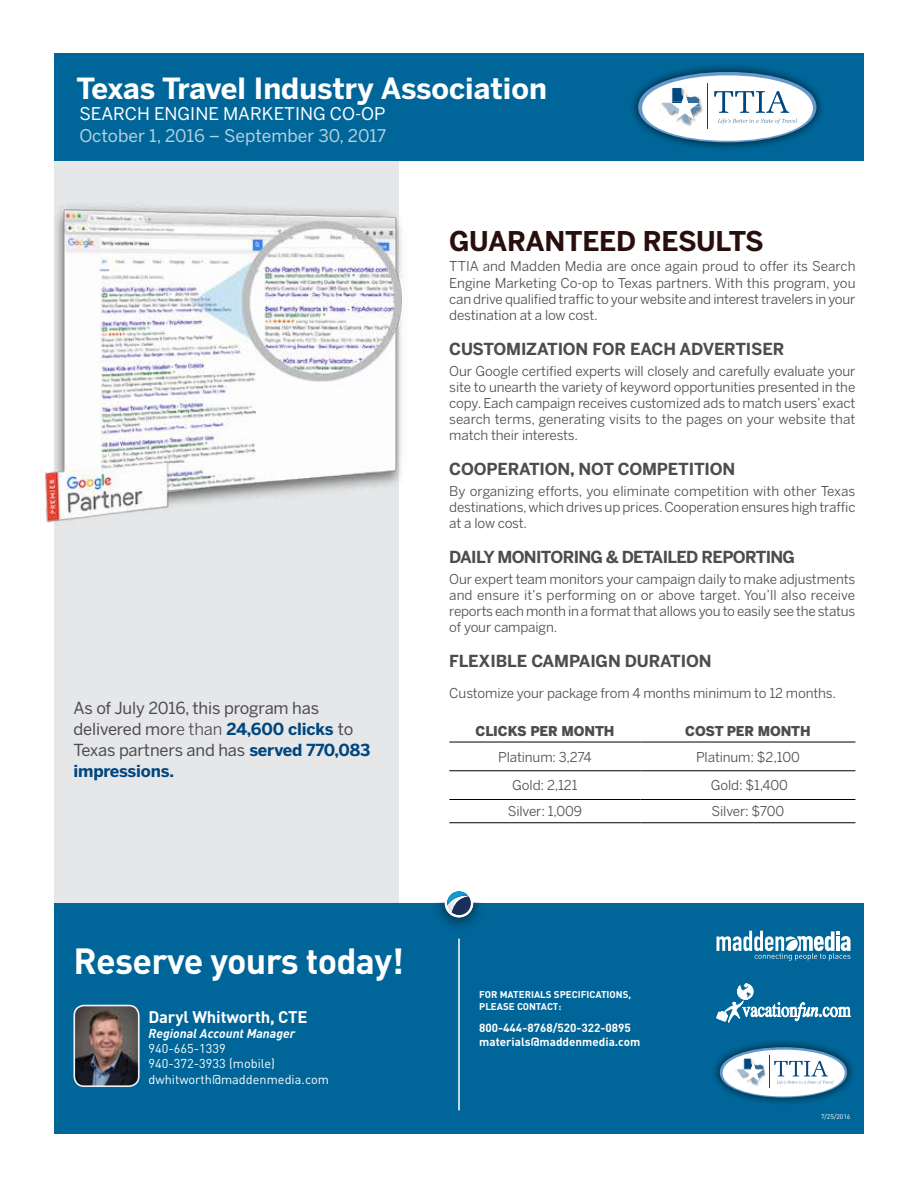
<style>
.page{position:relative;width:918px;height:1188px;background:#fff}
.page>*{position:absolute;margin:0;border:0;box-sizing:border-box;transform-origin:0 0}
.t1{font:700 36px "DIN";letter-spacing:-.02em;color:#fff}
.t2{font:700 28.95px "Benton Sans";color:#fff}
.t3{font:700 27px "Benton Sans";letter-spacing:-.01em;color:#280f0d}
.t4{font:17.4px "Benton Sans";color:#b3d1e0}
.t5{font:17.4px "Benton Sans";color:#fff}
.t6{font:700 16.65px "DIN";letter-spacing:-.01em;color:#fff}
.t7{font:16.5px/21px "Benton Sans";letter-spacing:-.01em;color:#4d4d4f}
.t8{font:700 16.5px "Benton Sans";letter-spacing:-.01em;color:#4d4d4f}
.t9{font:700 16.5px "Benton Sans";letter-spacing:-.04em;color:#4d4d4f}
.t10{font:13.5px/16.2px "Benton Sans";letter-spacing:-.01em;color:#4d4d4f;text-align:justify}
.t11{font:900 13.5px "Benton Sans";letter-spacing:-.01em;color:#4d4d4f}
.t12{font:12.75px/15.5px "DIN";color:#fff}
.t13{font:italic 700 12.75px "DIN";color:#fff}
.t14{font:700 11.7px/13.5px "DIN";color:#fff}
.t15{font:700 9.75px/11.7px "DIN";color:#fff}
.t16{font:6.75px "DIN";color:#fff}
.s1{font-style:inherit}
.s2{font-weight:700;color:#00467f}
</style>
<div class="page">
<div style="left:54px;top:140px;width:345px;height:844px;background:#e6e7e8"></div>
<div style="left:54px;top:903px;width:810px;height:231px;background:#069"></div>
<div style="left:431px;top:903px;width:57px;height:31px;background:#000;opacity:.44"></div>
<svg style="left:445px;top:891px;width:28px;height:26px"></svg>
<div style="left:54px;top:53px;width:810px;height:108px;background:#069"></div>
<hr style="left:449px;top:742px;width:192px;height:1px;background:#000">
<hr style="left:641px;top:742px;width:214px;height:1px;background:#000">
<hr style="left:449px;top:771px;width:192px;height:1px;background:#000">
<hr style="left:641px;top:771px;width:214px;height:1px;background:#000">
<hr style="left:449px;top:799px;width:192px;height:1px;background:#000">
<hr style="left:641px;top:799px;width:214px;height:1px;background:#000">
<hr style="left:449px;top:822px;width:192px;height:1px;background:#000">
<hr style="left:641px;top:822px;width:214px;height:1px;background:#000">
<img style="left:44px;top:205px;width:359px;height:318px">
<svg style="left:717px;top:931px;width:133px;height:30px"></svg>
<svg style="left:717px;top:983px;width:133px;height:40px"></svg>
<div style="left:711px;top:1038px;width:145px;height:69px;background:#000;opacity:.75"></div>
<svg style="left:720px;top:1047px;width:127px;height:51px"></svg>
<div style="left:723px;top:1050px;width:122px;height:46px;background:#fff;border-radius:50%"></div>
<svg style="left:774px;top:1061px;width:59px;height:24px"></svg>
<hr style="left:769px;top:1056px;width:1px;height:32px;background:#00467f">
<svg style="left:735px;top:1057px;width:31px;height:29px"></svg>
<div style="left:629px;top:62px;width:197px;height:90px;background:#000;opacity:.75"></div>
<svg style="left:638px;top:72px;width:178px;height:70px"></svg>
<div style="left:642px;top:75px;width:171px;height:66px;background:#fff;border-radius:50%"></div>
<svg style="left:718px;top:119px;width:79px;height:5px"></svg>
<svg style="left:714px;top:91px;width:75px;height:22px"></svg>
<hr style="left:708px;top:84px;width:1px;height:45px;background:#00467f">
<img style="left:684px;top:124px;width:8px;height:2px">
<svg style="left:662px;top:88px;width:41px;height:36px"></svg>
<hr style="left:458px;top:939px;width:2px;height:171px;background:#fff">
<img style="left:74px;top:1006px;width:63px;height:80px">
<div style="left:73px;top:1005px;width:67px;height:82px;border:2px solid #f0f0f1;border-radius:10px"></div>
<h2 class="t2" style="left:76px;top:71px;width:472px">Texas Travel Industry Association</h2>
<p class="t5" style="left:79px;top:104px;width:308px">SEARCH ENGINE MARKETING CO-OP</p>
<p class="t4" style="left:79px;top:126px;width:308px">October 1, 2016 – September 30, 2017</p>
<p class="t7" style="left:73px;top:697px;width:298px">As of July 2016, this program has delivered mor<span class="s1">e than</span> <span class="s2">24,600 clicks</span> to<br>Texas partners and has <span class="s2">served 770,083 impressions.</span></p>
<h3 class="t3" style="left:449px;top:225px;width:316px">GUARANTEED RESULTS</h3>
<p class="t10" style="left:449px;top:258px;width:408px">TTIA and Madden Media are once again proud to offer its Search Engine Marketing Co-op to Texas partners. With this program, you can drive qualified traffic to your website and interest travelers in your destination at a low cost.</p>
<p class="t8" style="left:449px;top:339px;width:337px">CUSTOMIZATION FOR EACH ADVERTISER</p>
<p class="t10" style="left:449px;top:362px;width:408px">Our Google certified experts will closely and carefully evaluate your site to unearth the variety of keyword opportunities presented in the copy. Each campaign receives customized ads to match users’ exact search terms, generating visits to the pages on your website that match their interests.</p>
<p class="t8" style="left:449px;top:459px;width:288px">COOPERATION, NOT COMPETITION</p>
<p class="t10" style="left:449px;top:483px;width:408px">By organizing efforts, you eliminate competition with other Texas destinations, which drives up prices. Cooperation ensures high traffic at a low cost.</p>
<p class="t9" style="left:449px;top:547px;width:347px">DAILY MONITORING &amp; DETAILED REPORTING</p>
<p class="t10" style="left:449px;top:571px;width:408px">Our expert team monitors your campaign daily to make adjustments and ensure it’s performing on or above target. You’ll also receive reports each month in a format that allows you to easily see the status of your campaign.</p>
<p class="t8" style="left:449px;top:651px;width:264px">FLEXIBLE CAMPAIGN DURATION</p>
<p class="t10" style="left:449px;top:685px;width:388px">Customize your package from 4 months minimum to 12 months.</p>
<p class="t11" style="left:476px;top:723px;width:140px">CLICKS PER MONTH</p>
<p class="t11" style="left:685px;top:723px;width:127px">COST PER MONTH</p>
<p class="t10" style="left:498px;top:749px;width:95px">Platinum: 3,274</p>
<p class="t10" style="left:696px;top:749px;width:105px">Platinum: $2,100</p>
<p class="t10" style="left:512px;top:777px;width:67px">Gold: 2,121</p>
<p class="t10" style="left:711px;top:777px;width:79px">Gold: $1,400</p>
<p class="t10" style="left:508px;top:803px;width:76px">Silver: 1,009</p>
<p class="t10" style="left:712px;top:803px;width:74px">Silver: $700</p>
<h1 class="t1" style="left:73px;top:937px;width:332px">Reserve yours today!</h1>
<p class="t6" style="left:148px;top:1005px;width:161px">Daryl Whitworth, CTE</p>
<p class="t13" style="left:149px;top:1025px;width:148px">Regional Account Manager</p>
<p class="t12" style="left:149px;top:1041px;width:182px">940-665-1339<br>940-372-3933 (mobile) dwhitworth@maddenmedia.com</p>
<p class="t15" style="left:479px;top:988px;width:154px">FOR MATERIALS SPECIFICATIONS,<br>PLEASE CONTACT:</p>
<p class="t14" style="left:479px;top:1021px;width:163px">800-444-8768/520-322-0895 materials@maddenmedia.com</p>
<p class="t16" style="left:821px;top:1113px;width:31px">7/25/2016</p>
</div>
